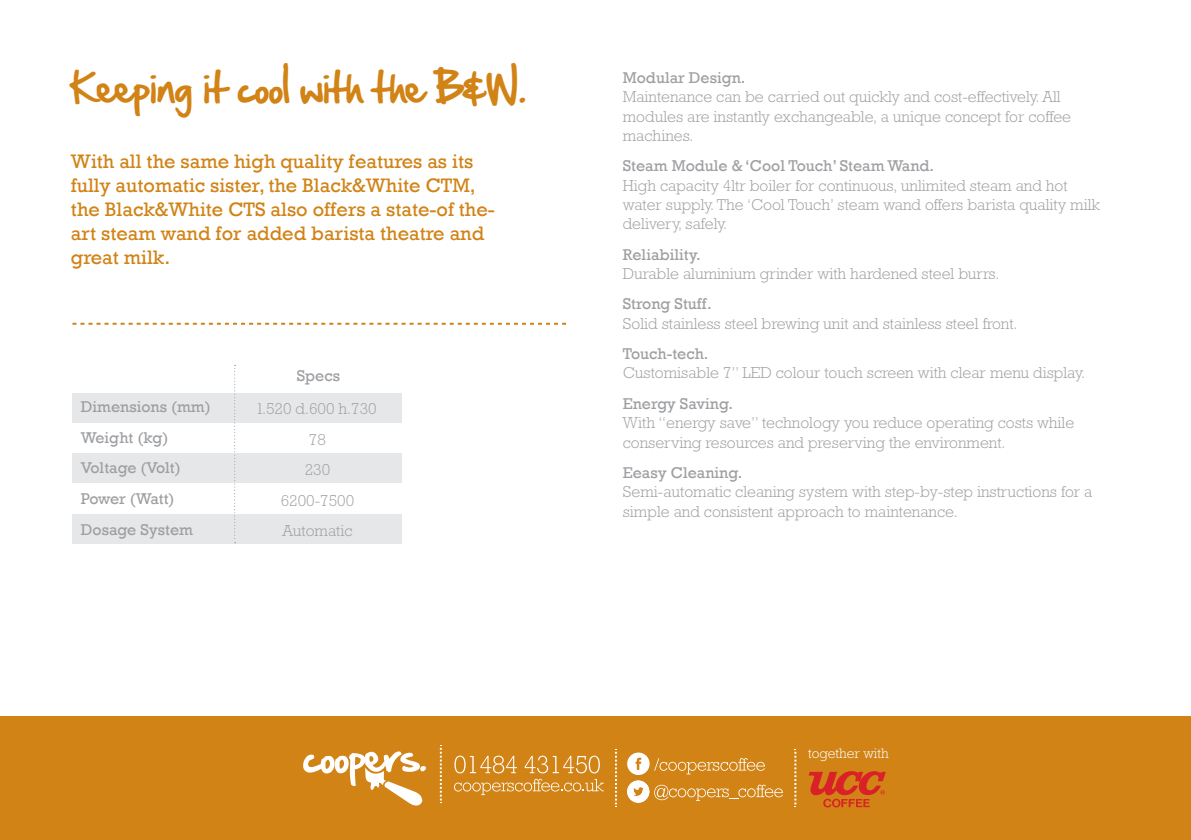
<style>
.page{position:relative;width:1191px;height:840px;background:#fff}
.page>*{position:absolute;margin:0;border:0;box-sizing:border-box;transform-origin:0 0}
.t1{font:36px "Hand Of Sean";color:#d18316}
.t2{font:20px/24px "Rockwell";color:#d18316}
.t3{font:300 16px/19.2px "Rockwell";color:#9d9fa2}
.t4{font:16px/30.6px "Rockwell";color:#9d9fa2}
.t5{font:300 14px "Rockwell";color:#fff}
</style>
<div class="page">
<div style="left:0;top:715px;width:1191px;height:124px;background:#d18316"></div>
<svg style="left:303px;top:751px;width:123px;height:55px"></svg>
<svg style="left:627px;top:752px;width:138px;height:22px"></svg>
<svg style="left:454px;top:755px;width:150px;height:39px"></svg>
<svg style="left:627px;top:780px;width:156px;height:22px"></svg>
<svg style="left:440px;top:745px;width:2px;height:58px"></svg>
<svg style="left:615px;top:749px;width:2px;height:58px"></svg>
<svg style="left:808px;top:771px;width:78px;height:36px"></svg>
<svg style="left:794px;top:749px;width:2px;height:58px"></svg>
<svg style="left:72px;top:322px;width:494px;height:2px"></svg>
<div style="left:72px;top:393px;width:330px;height:29px;background:#e6e7e8"></div>
<div style="left:72px;top:453px;width:330px;height:29px;background:#e6e7e8"></div>
<div style="left:72px;top:514px;width:330px;height:29px;background:#e6e7e8"></div>
<svg style="left:234px;top:364px;width:2px;height:179px"></svg>
<h1 class="t1" style="left:71px;top:55px;width:458px">Keeping it cool with the B&amp;W.</h1>
<p class="t2" style="left:71px;top:150px;width:425px">With all the same high quality features as its fully automatic sister, the Black&amp;White CTM, the Black&amp;White CTS also offers a state-of the&shy;art steam wand for added barista theatre and great milk.</p>
<p class="t4" style="left:81px;top:391px;width:131px">Dimensions (mm)<br>Weight (kg)<br>Voltage (Volt)<br>Power (Watt)<br>Dosage System</p>
<p class="t4" style="left:297px;top:361px;width:45px">Specs</p>
<p class="t3" style="left:258px;top:393px;width:120px;line-height:30.6px;text-align:center">l.520 d.600 h.730<br>78<br>230<br>6200-7500<br>Automatic</p>
<p class="t4" style="left:623px;top:63px;width:124px">Modular Design.</p>
<p class="t3" style="left:623px;top:87px;width:450px">Maintenance can be carried out quickly and cost-effectively. All modules are instantly exchangeable, a unique concept for coffee machines.</p>
<p class="t4" style="left:623px;top:151px;width:313px">Steam Module &amp; ‘Cool Touch’ Steam Wand.</p>
<p class="t3" style="left:623px;top:175px;width:478px">High capacity 4ltr boiler for continuous, unlimited steam and hot water supply. The ‘Cool Touch’ steam wand offers barista quality milk delivery, safely.</p>
<p class="t4" style="left:623px;top:239px;width:79px">Reliability.</p>
<p class="t3" style="left:623px;top:264px;width:378px">Durable aluminium grinder with hardened steel burrs.</p>
<p class="t4" style="left:623px;top:289px;width:90px">Strong Stuff.</p>
<p class="t3" style="left:623px;top:313px;width:396px">Solid stainless steel brewing unit and stainless steel front.</p>
<p class="t4" style="left:623px;top:338px;width:87px">Touch-tech.</p>
<p class="t3" style="left:623px;top:363px;width:464px">Customisable 7” LED colour touch screen with clear menu display.</p>
<p class="t4" style="left:623px;top:388px;width:112px">Energy Saving.</p>
<p class="t3" style="left:623px;top:413px;width:453px">With “energy save” technology you reduce operating costs while conserving resources and preserving the environment.</p>
<p class="t4" style="left:623px;top:457px;width:121px">Eeasy Cleaning.</p>
<p class="t3" style="left:623px;top:482px;width:471px">Semi-automatic cleaning system with step-by-step instructions for a simple and consistent approach to maintenance.</p>
<p class="t5" style="left:808px;top:745px;width:82px">together with</p>
</div>
